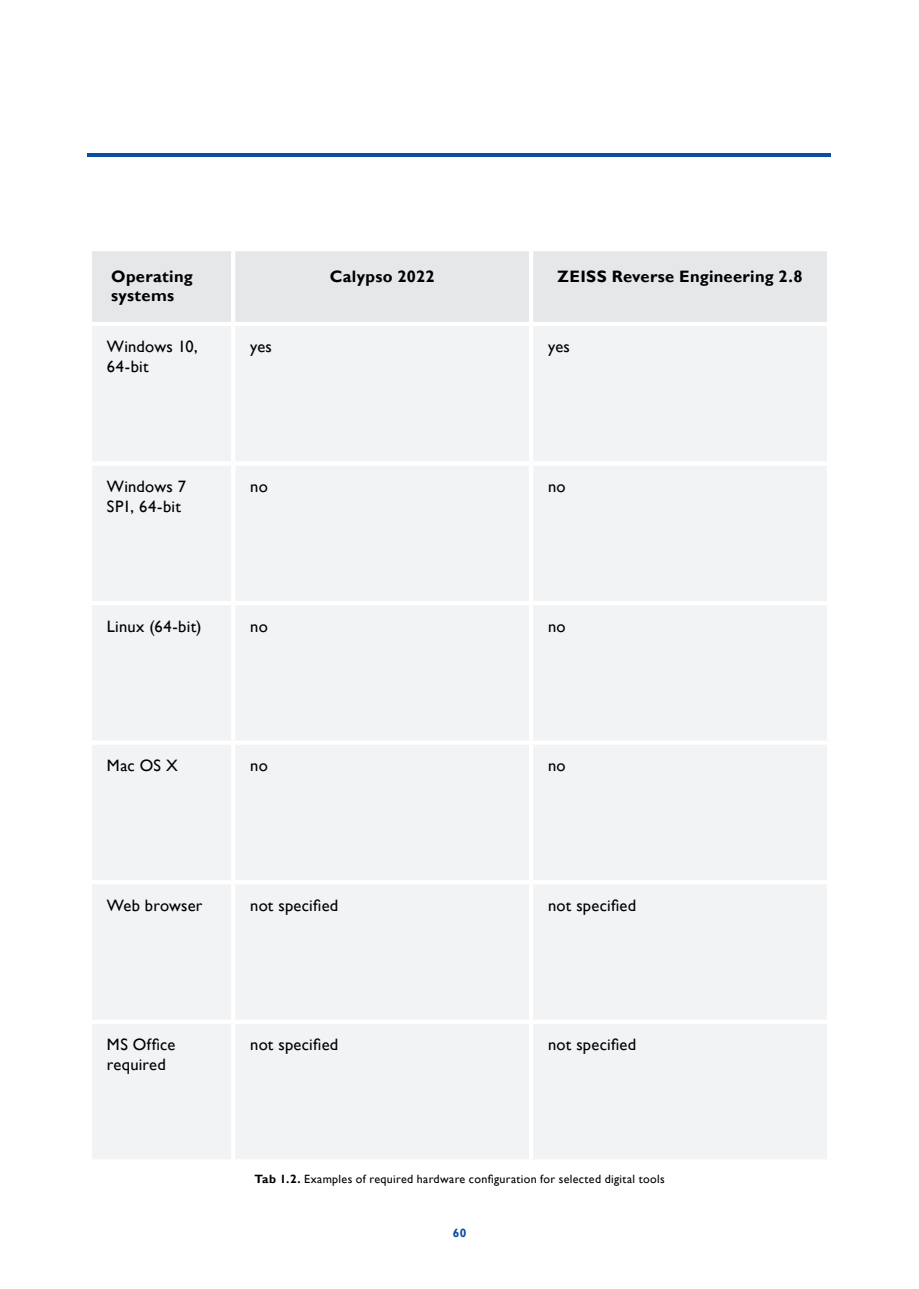
<style>
.page{position:relative;width:919px;height:1289px;background:#fff}
.page>*{position:absolute;margin:0;border:0;box-sizing:border-box;transform-origin:0 0}
.t1{font:16.5px/19.8px "Gill Sans";letter-spacing:.015em;color:#000001}
.t2{font:700 16.5px/19.8px "Gill Sans";letter-spacing:.02em;color:#000001}
.t3{font:12px "Gill Sans";letter-spacing:.03em;color:#000001}
.t4{font:700 12px "Gill Sans";color:#0d4da1}
.s1{font-weight:700}
</style>
<div class="page">
<hr style="left:88px;top:154px;width:743px;height:3px;background:#0d4da1">
<div style="left:92px;top:251px;width:734px;height:71px;background:#e6e7e9"></div>
<div style="left:92px;top:326px;width:734px;height:833px;background:#f2f3f4"></div>
<hr style="left:231px;top:251px;width:4px;height:71px;background:#fff">
<hr style="left:529px;top:251px;width:4px;height:71px;background:#fff">
<hr style="left:231px;top:326px;width:4px;height:135px;background:#fff">
<hr style="left:529px;top:326px;width:4px;height:135px;background:#fff">
<hr style="left:88px;top:461px;width:145px;height:4px;background:#fff">
<hr style="left:233px;top:461px;width:298px;height:4px;background:#fff">
<hr style="left:231px;top:465px;width:4px;height:136px;background:#fff">
<hr style="left:531px;top:461px;width:300px;height:4px;background:#fff">
<hr style="left:529px;top:465px;width:4px;height:136px;background:#fff">
<hr style="left:88px;top:601px;width:145px;height:4px;background:#fff">
<hr style="left:233px;top:601px;width:298px;height:4px;background:#fff">
<hr style="left:231px;top:605px;width:4px;height:135px;background:#fff">
<hr style="left:531px;top:601px;width:300px;height:4px;background:#fff">
<hr style="left:529px;top:605px;width:4px;height:135px;background:#fff">
<hr style="left:88px;top:740px;width:145px;height:4px;background:#fff">
<hr style="left:233px;top:740px;width:298px;height:4px;background:#fff">
<hr style="left:231px;top:744px;width:4px;height:136px;background:#fff">
<hr style="left:531px;top:740px;width:300px;height:4px;background:#fff">
<hr style="left:529px;top:744px;width:4px;height:136px;background:#fff">
<hr style="left:88px;top:880px;width:145px;height:4px;background:#fff">
<hr style="left:233px;top:880px;width:298px;height:4px;background:#fff">
<hr style="left:231px;top:884px;width:4px;height:135px;background:#fff">
<hr style="left:531px;top:880px;width:300px;height:4px;background:#fff">
<hr style="left:529px;top:884px;width:4px;height:135px;background:#fff">
<hr style="left:88px;top:1019px;width:145px;height:4px;background:#fff">
<hr style="left:233px;top:1019px;width:298px;height:4px;background:#fff">
<hr style="left:231px;top:1023px;width:4px;height:136px;background:#fff">
<hr style="left:531px;top:1019px;width:300px;height:4px;background:#fff">
<hr style="left:529px;top:1023px;width:4px;height:136px;background:#fff">
<p class="t2" style="left:111px;top:267px;width:83px">Operating systems</p>
<p class="t2" style="left:329px;top:267px;width:106px">Calypso 2022</p>
<p class="t2" style="left:557px;top:267px;width:247px">ZEISS Reverse Engineering 2.8</p>
<p class="t1" style="left:107px;top:337px;width:92px">Windows 10,<br>64-bit</p>
<p class="t1" style="left:250px;top:337px;width:23px">yes</p>
<p class="t1" style="left:548px;top:337px;width:23px">yes</p>
<p class="t1" style="left:107px;top:477px;width:81px">Windows 7<br>SP1, 64-bit</p>
<p class="t1" style="left:250px;top:477px;width:19px">no</p>
<p class="t1" style="left:548px;top:477px;width:19px">no</p>
<p class="t1" style="left:107px;top:616px;width:96px">Linux (64-bit)</p>
<p class="t1" style="left:250px;top:616px;width:19px">no</p>
<p class="t1" style="left:548px;top:616px;width:19px">no</p>
<p class="t1" style="left:107px;top:756px;width:72px">Mac OS X</p>
<p class="t1" style="left:250px;top:756px;width:19px">no</p>
<p class="t1" style="left:548px;top:756px;width:19px">no</p>
<p class="t1" style="left:107px;top:895px;width:97px">Web browser</p>
<p class="t1" style="left:250px;top:895px;width:90px">not specified</p>
<p class="t1" style="left:548px;top:895px;width:90px">not specified</p>
<p class="t1" style="left:107px;top:1035px;width:70px">MS Office required</p>
<p class="t1" style="left:250px;top:1035px;width:90px">not specified</p>
<p class="t1" style="left:548px;top:1035px;width:90px">not specified</p>
<p class="t3" style="left:254px;top:1171px;width:412px"><span class="s1">Tab 1.2.</span> Examples of required hardware configuration for selected digital tools</p>
<p class="t4" style="left:452px;top:1225px;width:15px">60</p>
</div>
